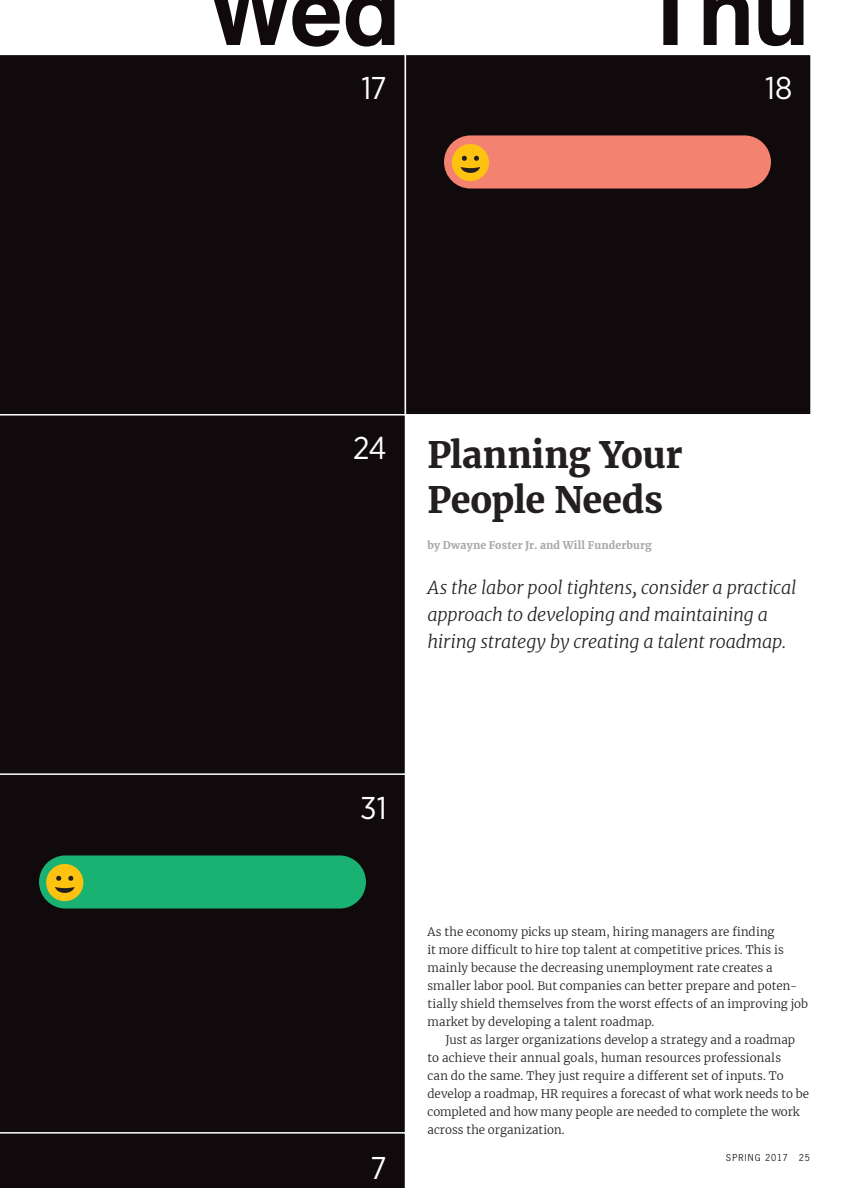
<style>
.page{position:relative;width:864px;height:1188px;background:#fff}
.page>*{position:absolute;margin:0;border:0;box-sizing:border-box;transform-origin:0 0}
.Summary_Under_Author{font:700 93.75px "Helvetica";letter-spacing:-.02em;color:#110a0c}
.Title_24_30{font:700 36px/45px "Merriweather";letter-spacing:-.01em;color:#231f20}
.Summary_Under_Author-2{font:31.5px "Gotham Narrow";letter-spacing:-.01em;color:#fff}
.Summary_Under_Author-3{font:italic 300 18px/27px "Merriweather";letter-spacing:-.015em;color:#231f20}
.Body_Copy_7_75_12_No{font:300 11.7px/18px "Merriweather";letter-spacing:.005em;color:#231f20}
.Body_Copy_7_75_12{font:300 11.7px/18px "Merriweather";letter-spacing:.005em;color:#231f20}
.Author_Under_Title_7{font:700 10.5px "Merriweather";letter-spacing:.015em;color:#a8a9ad}
.t1{font:9px "News Gothic Std";letter-spacing:.125em;color:#231f20}
</style>
<div class="page">
<div style="left:405px;top:54px;width:406px;height:361px;background:#110a0c"></div>
<div style="left:405px;top:54px;width:407px;height:362px;border:2px solid #fff"></div>
<div style="left:444px;top:135px;width:327px;height:54px;background:#f48270;border-radius:26px"></div>
<div style="left:0;top:54px;width:406px;height:1134px;background:#110a0c"></div>
<div style="left:452px;top:144px;width:37px;height:37px;background:#fec210;border-radius:50%"></div>
<svg style="left:461px;top:167px;width:19px;height:6px"></svg>
<svg style="left:462px;top:156px;width:5px;height:5px"></svg>
<svg style="left:474px;top:156px;width:5px;height:5px"></svg>
<h1 class="Summary_Under_Author" style="left:206px;top:-64px;width:195px">Wed</h1>
<p class="Summary_Under_Author" style="left:642px;top:-64px;width:170px">Thu</p>
<p class="Summary_Under_Author-2" style="left:361px;top:68px;width:27px">17</p>
<p class="Summary_Under_Author-2" style="left:765px;top:68px;width:29px">18</p>
<p class="Summary_Under_Author-2" style="left:353px;top:428px;width:35px">24</p>
<p class="Title_24_30" style="left:428px;top:432px;width:257px">Planning Your<br>People Needs</p>
<p class="Author_Under_Title_7" style="left:428px;top:538px;width:226px">by Dwayne Foster Jr. and Will Funderburg</p>
<p class="Summary_Under_Author-3" style="left:428px;top:574px;width:370px">As the labor pool tightens, consider a practical approach to developing and maintaining a hiring strategy by creating a talent roadmap.</p>
<p class="Summary_Under_Author-2" style="left:360px;top:788px;width:28px">31</p>
<p class="Summary_Under_Author-2" style="left:371px;top:1148px;width:18px">7</p>
<p class="Body_Copy_7_75_12_No" style="left:428px;top:923px;width:382px">As the economy picks up steam, hiring managers are finding<br>it more difficult to hire top talent at competitive prices. This is mainly because the decreasing unemployment rate creates a smaller labor pool. But companies can better prepare and poten&shy;tially shield themselves from the worst effects of an improving job market by developing a talent roadmap.</p>
<p class="Body_Copy_7_75_12" style="left:428px;top:1031px;width:383px;text-indent:18px">Just as larger organizations develop a strategy and a roadmap to achieve their annual goals, human resources professionals<br>can do the same. They just require a different set of inputs. To develop a roadmap, HR requires a forecast of what work needs to be completed and how many people are needed to complete the work across the organization.</p>
<p class="t1" style="left:726px;top:1152px;width:86px">SPRING 2017 25</p>
</div>
